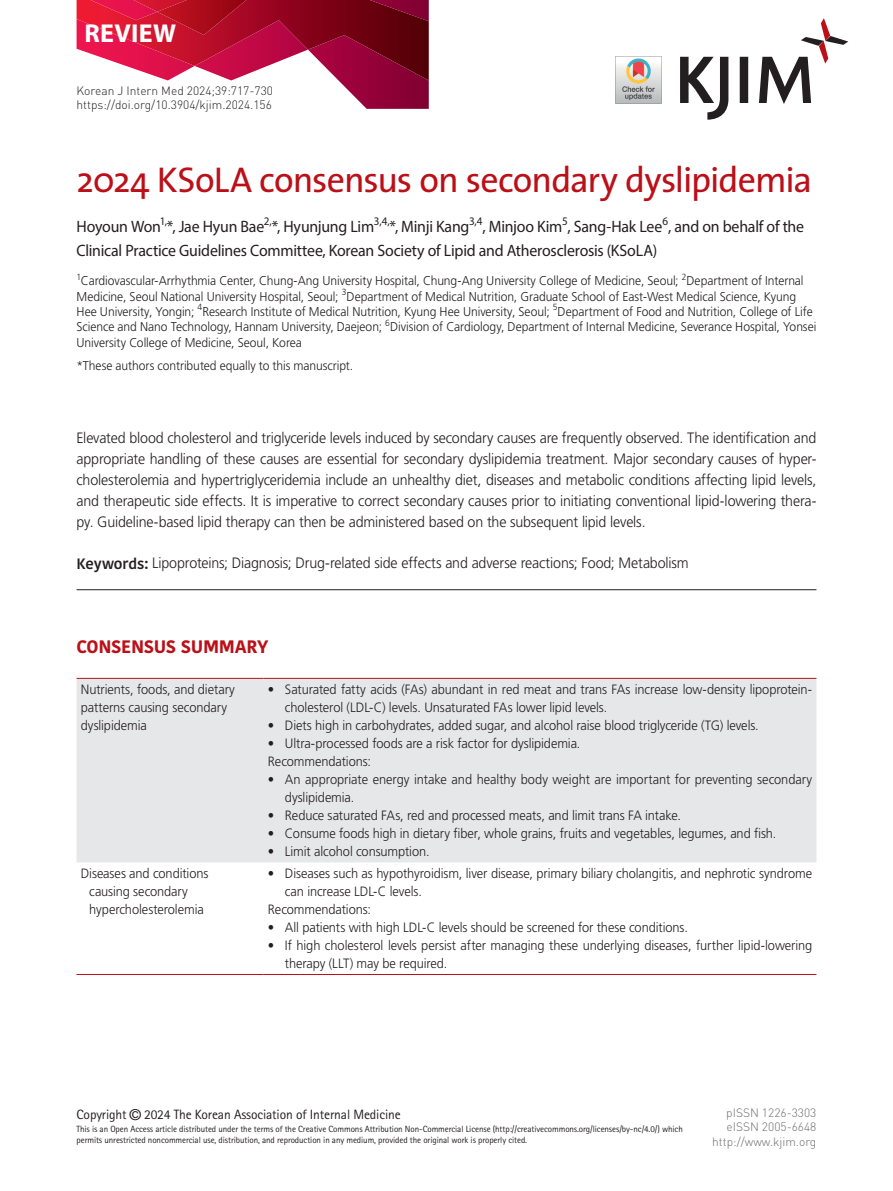
<style>
.page{position:relative;width:893px;height:1191px;background:#fff}
.page>*{position:absolute;margin:0;border:0;box-sizing:border-box;transform-origin:0 0}
.t1{font:36px "The Sans";letter-spacing:-.025em;color:#bb1018}
.t2{font:700 25.95px "Myriad Pro";letter-spacing:.01em;color:#fff}
.t3{font:700 18px "Kohinoor Bangla";letter-spacing:-.02em;color:#bb1018}
.t4{font:16.5px/24px "Myriad Pro";letter-spacing:-.015em;color:#231f20;scale:.96 1}
.t5{font:300 15px/21px "Frutiger LT Std";letter-spacing:-.01em;color:#231f20;text-align:justify;scale:.95 1}
.t6{font:300 13.5px/18px "Frutiger LT Std";letter-spacing:-.005em;color:#231f20;scale:.95 1}
.t7{font:13.5px "Rotis Sans Serif Std";letter-spacing:-.01em;color:#231f20}
.t8{font:300 12.75px/15.3px "Frutiger LT Std";letter-spacing:-.005em;color:#231f20;scale:.95 1}
.t9{font:300 12px/14.4px "DIN Pro";color:#231f20}
.t10{font:300 12px/14.4px "DIN Pro";color:#6c6d70;text-align:right}
.t11{font:9px/10.8px "Rotis Sans Serif Std";letter-spacing:-.01em;color:#231f20}
.s1{font-family:"Kohinoor Bangla";font-weight:600}
.s2{font-family:"Helvetica";font-size:15px}
</style>
<div class="page">
<svg style="left:167px;top:80px;width:262px;height:29px"></svg>
<img style="left:77px;top:0;width:352px;height:80px">
<img style="left:157px;top:0;width:132px;height:35px">
<svg style="left:680px;top:18px;width:168px;height:102px"></svg>
<div style="left:77px;top:679px;width:739px;height:183px;background:#e6e7e9"></div>
<hr style="left:77px;top:678px;width:187px;height:1px;background:#bb1018">
<hr style="left:264px;top:678px;width:552px;height:1px;background:#bb1018">
<hr style="left:77px;top:974px;width:187px;height:1px;background:#bb1018">
<hr style="left:264px;top:974px;width:552px;height:1px;background:#bb1018">
<hr style="left:77px;top:589px;width:739px;height:1px;background:#231f20">
<img style="left:615px;top:56px;width:47px;height:47px">
<h2 class="t2" style="left:84px;top:17px;width:93px">REVIEW</h2>
<p class="t9" style="left:77px;top:83px;width:198px">Korean J Intern Med 2024;39:717-730 https://doi.org/10.3904/kjim.2024.156</p>
<h1 class="t1" style="left:77px;top:150px;width:737px">2024 KSoLA consensus on secondary dyslipidemia</h1>
<p class="t4" style="left:77px;top:214px;width:759px">Hoyoun Won<sup>1,</sup>*, Jae Hyun Bae<sup>2,</sup>*, Hyunjung Lim<sup>3,4,</sup>*, Minji Kang<sup>3,4</sup>, Minjoo Kim<sup>5</sup>, Sang-Hak Lee<sup>6</sup>, and on behalf of the<br>Clinical Practice Guidelines Committee, Korean Society of Lipid and Atherosclerosis (KSoLA)</p>
<p class="t8" style="left:77px;top:273px;width:780px"><sup>1</sup>Cardiovascular-Arrhythmia Center, Chung-Ang University Hospital, Chung-Ang University College of Medicine, Seoul; <sup>2</sup>Department of Internal Medicine, Seoul National University Hospital, Seoul; <sup>3</sup>Department of Medical Nutrition, Graduate School of East-West Medical Science, Kyung Hee University, Yongin; <sup>4</sup>Research Institute of Medical Nutrition, Kyung Hee University, Seoul; <sup>5</sup>Department of Food and Nutrition, College of Life Science and Nano Technology, Hannam University, Daejeon; <sup>6</sup>Division of Cardiology, Department of Internal Medicine, Severance Hospital, Yonsei University College of Medicine, Seoul, Korea</p>
<p class="t8" style="left:77px;top:358px;width:293px">*These authors contributed equally to this manuscript.</p>
<p class="t5" style="left:77px;top:427px;width:780px">Elevated blood cholesterol and triglyceride levels induced by secondary causes are frequently observed. The identification and appropriate handling of these causes are essential for secondary dyslipidemia treatment. Major secondary causes of hyper&shy;cholesterolemia and hypertriglyceridemia include an unhealthy diet, diseases and metabolic conditions affecting lipid levels, and therapeutic side effects. It is imperative to correct secondary causes prior to initiating conventional lipid-lowering thera&shy;py. Guideline-based lipid therapy can then be administered based on the subsequent lipid levels.</p>
<p class="t5" style="left:77px;top:553px;width:646px"><span class="s1">Keywords:</span> Lipoproteins; Diagnosis; Drug-related side effects and adverse reactions; Food; Metabolism</p>
<h3 class="t3" style="left:77px;top:630px;width:193px">CONSENSUS SUMMARY</h3>
<p class="t6" style="left:81px;top:680px;width:164px">Nutrients, foods, and dietary patterns causing secondary dyslipidemia</p>
<p class="t6" style="left:285px;top:680px;width:556px;text-indent:-17px">• Saturated fatty acids (FAs) abundant in red meat and trans FAs increase low-density lipoprotein&shy;cholesterol (LDL-C) levels. Unsaturated FAs lower lipid levels.</p>
<p class="t6" style="left:268px;top:716px;width:518px">• Diets high in carbohydrates, added sugar, and alcohol raise blood triglyceride (TG) levels.</p>
<p class="t6" style="left:268px;top:734px;width:331px">• Ultra-processed foods are a risk factor for dyslipidemia.<br>Recommendations:</p>
<p class="t6" style="left:285px;top:770px;width:556px;text-indent:-17px">• An appropriate energy intake and healthy body weight are important for preventing secondary dyslipidemia.</p>
<p class="t6" style="left:268px;top:806px;width:436px">• Reduce saturated FAs, red and processed meats, and limit trans FA intake.</p>
<p class="t6" style="left:268px;top:824px;width:537px">• Consume foods high in dietary fiber, whole grains, fruits and vegetables, legumes, and fish.</p>
<p class="t6" style="left:268px;top:842px;width:172px">• Limit alcohol consumption.</p>
<p class="t6" style="left:89px;top:864px;width:127px;text-indent:-9px">Diseases and conditions causing secondary hypercholesterolemia</p>
<p class="t6" style="left:268px;top:864px;width:574px">• Diseases such as hypothyroidism, liver disease, primary biliary cholangitis, and nephrotic syndrome</p>
<p class="t6" style="left:285px;top:882px;width:146px">can increase LDL-C levels.</p>
<p class="t6" style="left:268px;top:900px;width:110px">Recommendations:</p>
<p class="t6" style="left:268px;top:918px;width:444px">• All patients with high LDL-C levels should be screened for these conditions.</p>
<p class="t6" style="left:285px;top:936px;width:557px;text-indent:-17px">• If high cholesterol levels persist after managing these underlying diseases, further lipid-lowering therapy (LLT) may be required.</p>
<p class="t7" style="left:77px;top:1106px;width:326px">Copyright <span class="s2">©</span> 2024 The Korean Association of Internal Medicine</p>
<p class="t11" style="left:77px;top:1123px;width:608px">This is an Open Access article distributed under the terms of the Creative Commons Attribution Non-Commercial License (http://creativecommons.org/licenses/by-nc/4.0/) which permits unrestricted noncommercial use, distribution, and reproduction in any medium, provided the original work is properly cited.</p>
<p class="t10" style="left:712px;top:1105px;width:106px">pISSN 1226-3303 eISSN 2005-6648 http://www.kjim.org</p>
</div>
